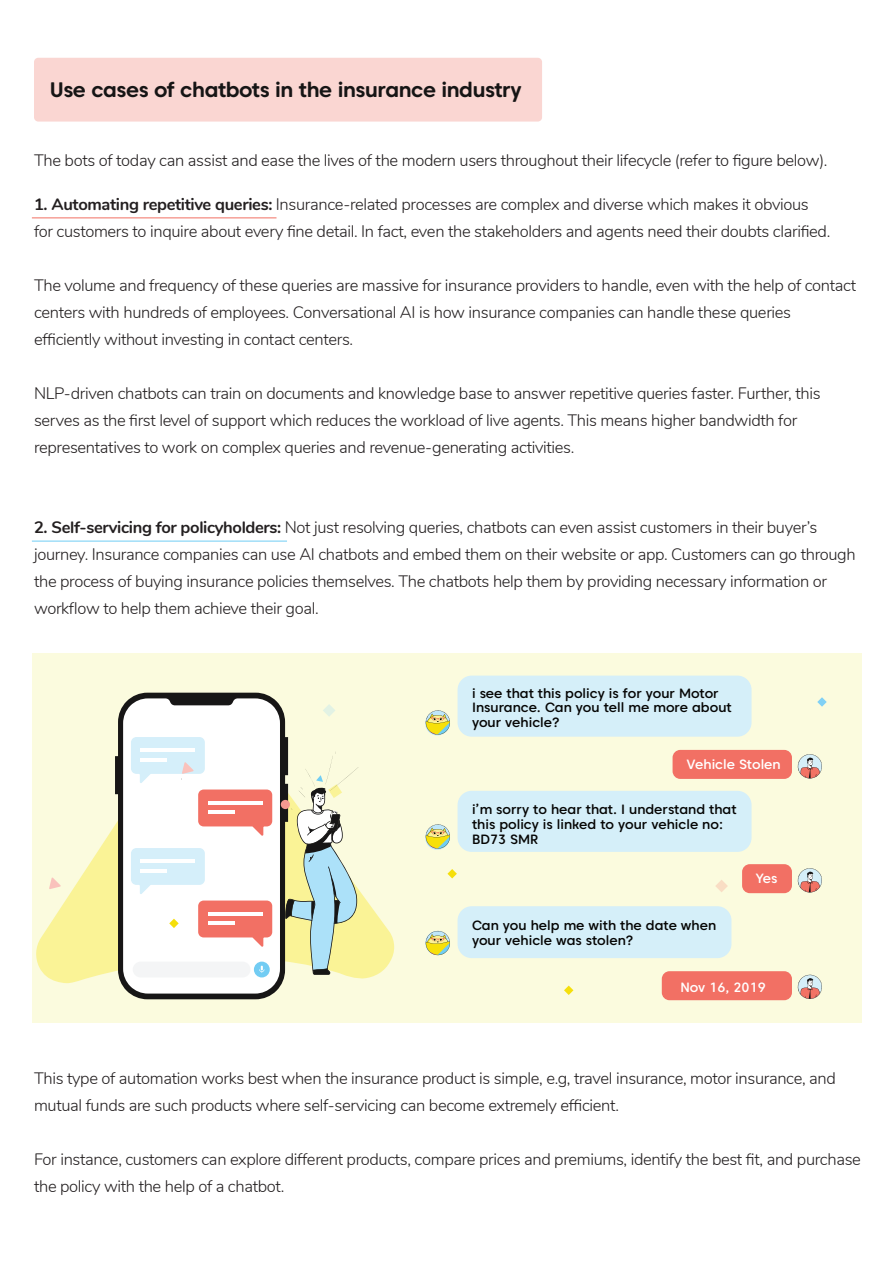
<style>
.page{position:relative;width:893px;height:1263px;background:#fff}
.page>*{position:absolute;margin:0;border:0;box-sizing:border-box;transform-origin:0 0}
.t1{font:700 21px "Caros Soft";letter-spacing:-.02em;color:#161515}
.t2{font:300 16.5px/27px "Nunito";letter-spacing:-.02em;color:#231f20}
.t3{font:500 13.5px/14.9px "Caros Soft";color:#050504}
.t4{font:500 13.5px "Caros Soft";color:#fff}
.s1{font-weight:700}
</style>
<div class="page">
<div style="left:34px;top:58px;width:508px;height:64px;background:#fad6d2;border-radius:4px"></div>
<hr style="left:32px;top:217px;width:244px;height:1px;background:#f27063">
<hr style="left:32px;top:541px;width:255px;height:1px;background:#70cdf4">
<div style="left:32px;top:653px;width:830px;height:369px;background:#fbfbde"></div>
<div style="left:458px;top:676px;width:293px;height:61px;background:#d5eff9;border-radius:14px"></div>
<div style="left:458px;top:791px;width:293px;height:61px;background:#d5eff9;border-radius:14px"></div>
<div style="left:458px;top:906px;width:273px;height:52px;background:#d5eff9;border-radius:14px"></div>
<div style="left:662px;top:971px;width:130px;height:29px;background:#f27064;border-radius:8px"></div>
<div style="left:742px;top:864px;width:50px;height:29px;background:#f27064;border-radius:8px"></div>
<div style="left:673px;top:750px;width:119px;height:29px;background:#f27064;border-radius:8px"></div>
<svg style="left:36px;top:737px;width:358px;height:246px"></svg>
<svg style="left:115px;top:693px;width:173px;height:306px;fill:#171616"></svg>
<div style="left:123px;top:698px;width:157px;height:295px;background:#fff"></div>
<div style="left:254px;top:961px;width:16px;height:16px;background:#72ccf3;border-radius:50%"></div>
<svg style="left:259px;top:966px;width:5px;height:7px"></svg>
<div style="left:133px;top:961px;width:117px;height:16px;background:#f4f5f6;border-radius:8px"></div>
<div style="left:281px;top:800px;width:9px;height:9px;background:#f59990;border-radius:50%"></div>
<svg style="left:285px;top:751px;width:74px;height:224px"></svg>
<svg style="left:198px;top:789px;width:74px;height:47px;background:#f49087"></svg>
<hr style="left:208px;top:801px;width:55px;height:4px;background:#fff">
<hr style="left:208px;top:810px;width:27px;height:4px;background:#fff">
<svg style="left:198px;top:900px;width:74px;height:47px;background:#f49087"></svg>
<hr style="left:208px;top:912px;width:55px;height:4px;background:#fff">
<hr style="left:208px;top:921px;width:27px;height:4px;background:#fff">
<svg style="left:131px;top:848px;width:74px;height:46px;background:#def2fb"></svg>
<hr style="left:141px;top:859px;width:54px;height:4px;background:#fff">
<hr style="left:141px;top:869px;width:26px;height:3px;background:#fff">
<svg style="left:425px;top:826px;width:24px;height:24px"></svg>
<svg style="left:426px;top:931px;width:24px;height:24px"></svg>
<svg style="left:426px;top:824px;width:24px;height:25px"></svg>
<svg style="left:426px;top:710px;width:24px;height:25px"></svg>
<svg style="left:798px;top:975px;width:24px;height:24px"></svg>
<svg style="left:798px;top:868px;width:24px;height:24px"></svg>
<svg style="left:798px;top:754px;width:24px;height:24px"></svg>
<svg style="left:131px;top:737px;width:74px;height:46px;background:#e1f2fa"></svg>
<svg style="left:49px;top:877px;width:12px;height:12px"></svg>
<svg style="left:323px;top:704px;width:12px;height:12px"></svg>
<svg style="left:716px;top:880px;width:12px;height:12px"></svg>
<svg style="left:169px;top:919px;width:10px;height:9px"></svg>
<svg style="left:817px;top:697px;width:10px;height:10px"></svg>
<svg style="left:447px;top:869px;width:10px;height:9px"></svg>
<svg style="left:564px;top:985px;width:9px;height:10px"></svg>
<p class="t1" style="left:50px;top:76px;width:473px">Use cases of chatbots in the insurance industry</p>
<p class="t2" style="left:34px;top:146px;width:795px">The bots of today can assist and ease the lives of the modern users throughout their lifecycle (refer to figure below).</p>
<p class="t2" style="left:34px;top:190px;width:798px"><span class="s1">1. Automating repetitive queries:</span> Insurance-related processes are complex and diverse which makes it obvious for customers to inquire about every fine detail. In fact, even the stakeholders and agents need their doubts clarified.</p>
<p class="t2" style="left:34px;top:271px;width:824px">The volume and frequency of these queries are massive for insurance providers to handle, even with the help of contact centers with hundreds of employees. Conversational AI is how insurance companies can handle these queries efficiently without investing in contact centers.</p>
<p class="t2" style="left:34px;top:379px;width:788px">NLP-driven chatbots can train on documents and knowledge base to answer repetitive queries faster. Further, this serves as the first level of support which reduces the workload of live agents. This means higher bandwidth for representatives to work on complex queries and revenue-generating activities.</p>
<p class="t2" style="left:34px;top:513px;width:823px"><span class="s1">2. Self-servicing for policyholders:</span> Not just resolving queries, chatbots can even assist customers in their buyer’s journey. Insurance companies can use AI chatbots and embed them on their website or app. Customers can go through the process of buying insurance policies themselves. The chatbots help them by providing necessary information or workflow to help them achieve their goal.</p>
<p class="t3" style="left:472px;top:685px;width:261px">i see that this policy is for your Motor<br>Insurance. Can you tell me more about your vehicle?</p>
<p class="t4" style="left:687px;top:756px;width:96px">Vehicle Stolen</p>
<p class="t3" style="left:472px;top:802px;width:266px">i’m sorry to hear that. I understand that this policy is linked to your vehicle no:<br>BD73 SMR</p>
<p class="t3" style="left:472px;top:917px;width:246px">Can you help me with the date when your vehicle was stolen?</p>
<p class="t4" style="left:755px;top:870px;width:24px">Yes</p>
<p class="t4" style="left:680px;top:978px;width:87px">Nov 16, 2019</p>
<p class="t2" style="left:34px;top:1064px;width:803px">This type of automation works best when the insurance product is simple, e.g, travel insurance, motor insurance, and mutual funds are such products where self-servicing can become extremely efficient.</p>
<p class="t2" style="left:34px;top:1145px;width:828px">For instance, customers can explore different products, compare prices and premiums, identify the best fit, and purchase the policy with the help of a chatbot.</p>
</div>
